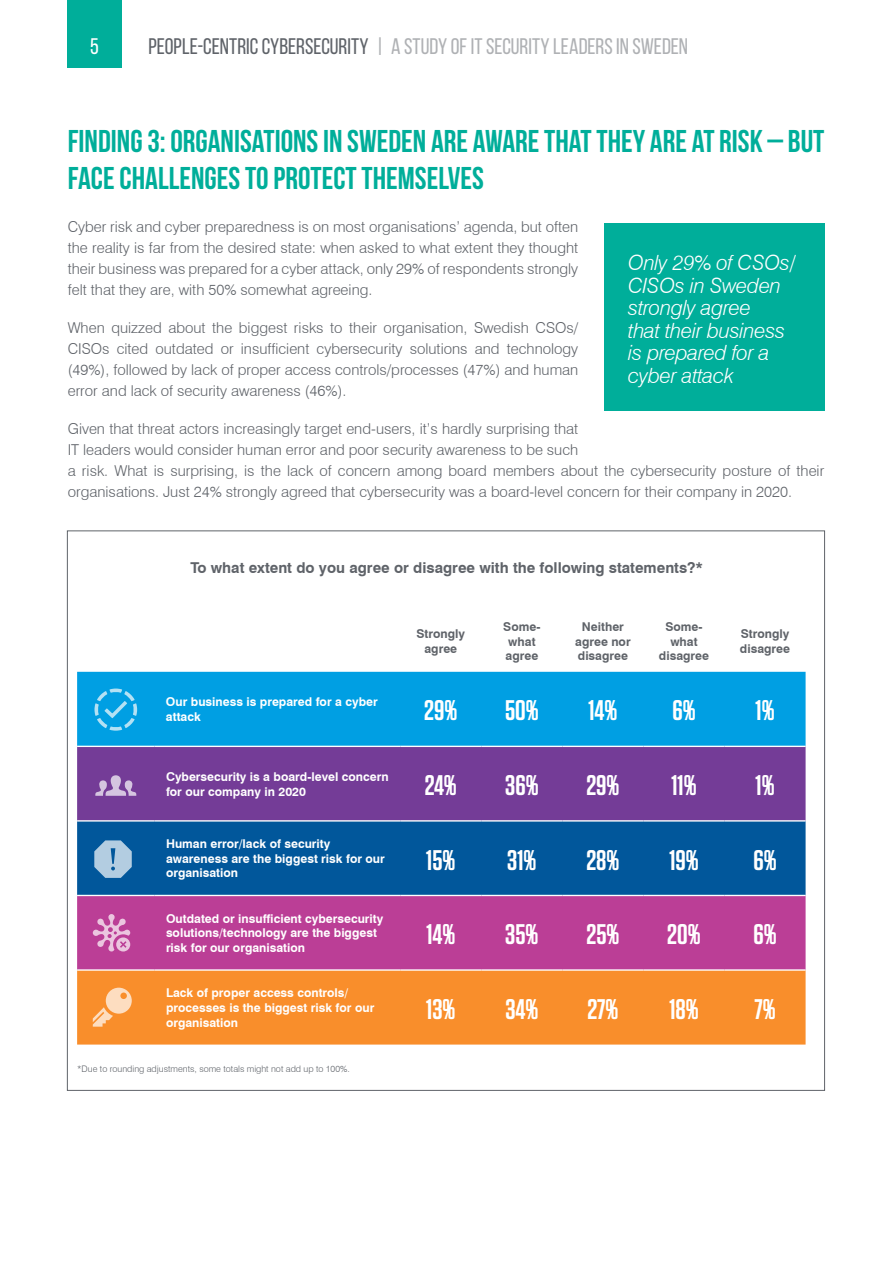
<style>
.page{position:relative;width:893px;height:1263px;background:#fff}
.page>*{position:absolute;margin:0;border:0;box-sizing:border-box;transform-origin:0 0}
.t1{font:700 31.5px/37.5px "Bebas Neue";color:#00ae9a}
.t2{font:600 28.35px "Tungsten";color:#fff}
.t3{font:22.5px "Bebas Neue";color:#afb1b4}
.t4{font:22.5px "Bebas Neue";color:#fff}
.t5{font:italic 300 21px/22.5px "Swiss 721 BT";letter-spacing:-.015em;color:#fff}
.t6{font:300 15px/21px "Swiss 721 BT";color:#5f6369;text-align:justify}
.t7{font:700 15px "Swiss 721 BT";color:#5f6369}
.t8{font:700 12.15px/14.5px "Swiss 721 BT";color:#fff}
.t9{font:700 12.15px/14.5px "Swiss 721 BT";color:#5f6369;text-align:center}
.t10{font:300 9px "Swiss 721 BT";color:#5f6369}
.s1{color:#5f6369}
</style>
<div class="page">
<div style="left:67px;top:0;width:54px;height:68px;background:#00ae9a"></div>
<div style="left:77px;top:672px;width:729px;height:74px;background:#009fe3"></div>
<div style="left:77px;top:747px;width:729px;height:73px;background:#743c97"></div>
<div style="left:77px;top:821px;width:729px;height:74px;background:#01579b"></div>
<div style="left:77px;top:896px;width:729px;height:73px;background:#bb3e96"></div>
<div style="left:77px;top:971px;width:729px;height:73px;background:#f98e2b"></div>
<svg style="left:94px;top:688px;width:43px;height:43px;background:#29aee6"></svg>
<svg style="left:94px;top:840px;width:38px;height:38px"></svg>
<svg style="left:93px;top:988px;width:39px;height:39px;background:#fab16d"></svg>
<svg style="left:93px;top:914px;width:37px;height:37px"></svg>
<svg style="left:95px;top:775px;width:41px;height:21px"></svg>
<div style="left:604px;top:223px;width:220px;height:187px;background:#00ae9a"></div>
<h3 class="t4" style="left:90px;top:34px;width:10px">5</h3>
<h3 class="t3" style="left:149px;top:34px;width:541px"><span class="s1">PEOPLE-CENTRIC CYBERSECURITY</span> | A STUDY OF IT SECURITY LEADERS IN SWEDEN</h3>
<h1 class="t1" style="left:68px;top:122px;width:758px">FINDING 3: ORGANISATIONS IN SWEDEN ARE AWARE THAT THEY ARE AT RISK – BUT<br>FACE CHALLENGES TO PROTECT THEMSELVES</h1>
<p class="t6" style="left:68px;top:216px;width:512px">Cyber risk and cyber preparedness is on most organisations’ agenda, but often the reality is far from the desired state: when asked to what extent they thought their business was prepared for a cyber attack, only 29% of respondents strongly felt that they are, with 50% somewhat agreeing.</p>
<p class="t6" style="left:68px;top:317px;width:512px">When quizzed about the biggest risks to their organisation, Swedish CSOs/ CISOs cited outdated or insufficient cybersecurity solutions and technology (49%), followed by lack of proper access controls/processes (47%) and human error and lack of security awareness (46%).</p>
<p class="t6" style="left:68px;top:418px;width:758px;text-align:left">Given that threat actors increasingly target end-users, it’s hardly surprising that<br>IT leaders would consider human error and poor security awareness to be such<br>a risk. What is surprising, is the lack of concern among board members about the cybersecurity posture of their organisations. Just 24% strongly agreed that cybersecurity was a board-level concern for their company in 2020.</p>
<h3 class="t5" style="left:628px;top:251px;width:169px">Only 29% of CSOs/<br>CISOs in Sweden strongly agree<br>that their business is prepared for a cyber attack</h3>
<p class="t7" style="left:190px;top:558px;width:514px">To what extent do you agree or disagree with the following statements?*</p>
<p class="t9" style="left:417px;top:627px;width:50px">Strongly agree</p>
<p class="t9" style="left:503px;top:619px;width:39px;text-align:left">Some&shy;what agree</p>
<p class="t9" style="left:575px;top:619px;width:57px">Neither agree nor disagree</p>
<p class="t9" style="left:659px;top:619px;width:52px">Some&shy;what disagree</p>
<p class="t9" style="left:740px;top:627px;width:52px;text-align:left">Strongly disagree</p>
<p class="t8" style="left:166px;top:695px;width:213px">Our business is prepared for a cyber attack</p>
<h2 class="t2" style="left:424px;top:696px;width:35px">29%</h2>
<h2 class="t2" style="left:505px;top:696px;width:35px">50%</h2>
<h2 class="t2" style="left:588px;top:696px;width:30px">14%</h2>
<h2 class="t2" style="left:672px;top:696px;width:25px">6%</h2>
<h2 class="t2" style="left:756px;top:696px;width:20px">1%</h2>
<p class="t8" style="left:166px;top:769px;width:224px">Cybersecurity is a board-level concern for our company in 2020</p>
<h2 class="t2" style="left:425px;top:770px;width:33px">24%</h2>
<h2 class="t2" style="left:505px;top:770px;width:35px">36%</h2>
<h2 class="t2" style="left:586px;top:770px;width:35px">29%</h2>
<h2 class="t2" style="left:671px;top:770px;width:27px">11%</h2>
<h2 class="t2" style="left:756px;top:770px;width:20px">1%</h2>
<p class="t8" style="left:166px;top:836px;width:220px">Human error/lack of security awareness are the biggest risk for our organisation</p>
<h2 class="t2" style="left:426px;top:845px;width:31px">15%</h2>
<h2 class="t2" style="left:507px;top:845px;width:31px">31%</h2>
<h2 class="t2" style="left:586px;top:845px;width:35px">28%</h2>
<h2 class="t2" style="left:669px;top:845px;width:31px">19%</h2>
<h2 class="t2" style="left:753px;top:845px;width:25px">6%</h2>
<p class="t8" style="left:166px;top:911px;width:219px">Outdated or insufficient cybersecurity solutions/technology are the biggest risk for our organisation</p>
<h2 class="t2" style="left:426px;top:919px;width:30px">14%</h2>
<h2 class="t2" style="left:505px;top:919px;width:35px">35%</h2>
<h2 class="t2" style="left:586px;top:919px;width:34px">25%</h2>
<h2 class="t2" style="left:667px;top:919px;width:35px">20%</h2>
<h2 class="t2" style="left:753px;top:919px;width:25px">6%</h2>
<p class="t8" style="left:166px;top:986px;width:210px">Lack of proper access controls/ processes is the biggest risk for our organisation</p>
<h2 class="t2" style="left:426px;top:994px;width:31px">13%</h2>
<h2 class="t2" style="left:505px;top:994px;width:34px">34%</h2>
<h2 class="t2" style="left:587px;top:994px;width:33px">27%</h2>
<h2 class="t2" style="left:669px;top:994px;width:31px">18%</h2>
<h2 class="t2" style="left:754px;top:994px;width:23px">7%</h2>
<p class="t10" style="left:77px;top:1063px;width:274px">*Due to rounding adjustments, some totals might not add up to 100%.</p>
</div>
